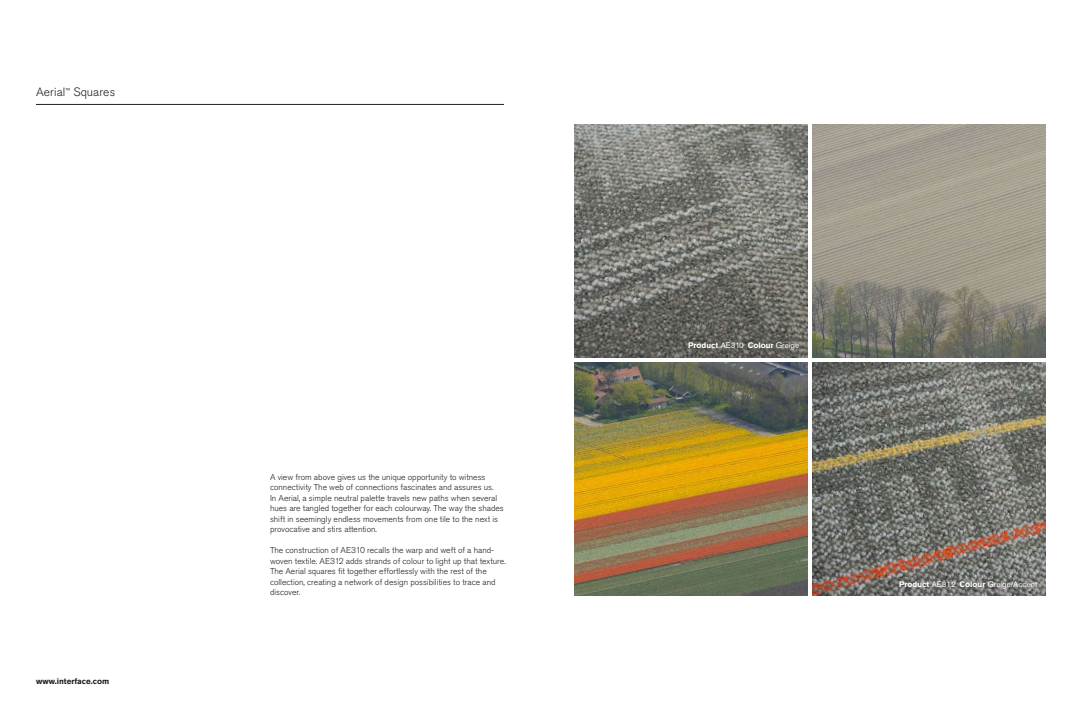
<style>
.page{position:relative;width:1080px;height:720px;background:#fff}
.page>*{position:absolute;margin:0;border:0;box-sizing:border-box;transform-origin:0 0}
.t1{font:300 12px "Akzidenz Grotesk Pro";letter-spacing:.01em;color:#231f20}
.t2{font:300 8.5px/10.5px "Akzidenz Grotesk Pro";color:#231f20}
.t3{font:8px "Akzidenz Grotesk Pro";color:#fff}
.t4{font:700 8px "Akzidenz Grotesk Pro";color:#fff}
.t5{font:700 8px "Akzidenz Grotesk Pro";color:#231f20}
.s1{font-weight:400}
.s2{font-weight:700}
</style>
<div class="page">
<hr style="left:36px;top:104px;width:468px;height:1px;background:#231f20">
<img style="left:813px;top:125px;width:232px;height:232px">
<img style="left:813px;top:363px;width:232px;height:232px">
<img style="left:575px;top:125px;width:232px;height:232px">
<img style="left:575px;top:363px;width:232px;height:232px">
<div style="left:679px;top:333px;width:129px;height:26px;background:#231f20;opacity:.5"></div>
<div style="left:890px;top:571px;width:156px;height:27px;background:#231f20;opacity:.5"></div>
<h1 class="t1" style="left:36px;top:84px;width:81px">Aerial<sup>™</sup> Squares</h1>
<p class="t5" style="left:36px;top:676px;width:75px">www.interface.com</p>
<p class="t2" style="left:270px;top:472px;width:235px">A view from above gives us the unique opportunity to witness connectivity The web of connections fascinates and assures us.<br>In Aerial, a simple neutral palette travels new paths when several hues are tangled together for each colourway. The way the shades shift in seemingly endless movements from one tile to the next is provocative and stirs attention.</p>
<p class="t2" style="left:270px;top:545px;width:237px">The construction of AE310 recalls the warp and weft of a hand&shy;woven textile. AE312 adds strands of colour to light up that texture.<br>The Aerial squares fit together effortlessly with the rest of the collection, creating a network of design possibilities to trace and discover.</p>
<p class="t4" style="left:688px;top:340px;width:112px">Product <span class="s1">AE310</span> Colour <span class="s1">Greige</span></p>
<p class="t3" style="left:899px;top:579px;width:140px"><span class="s2">Product</span> AE312 <span class="s2">Colour</span> Greige/Accent</p>
</div>
